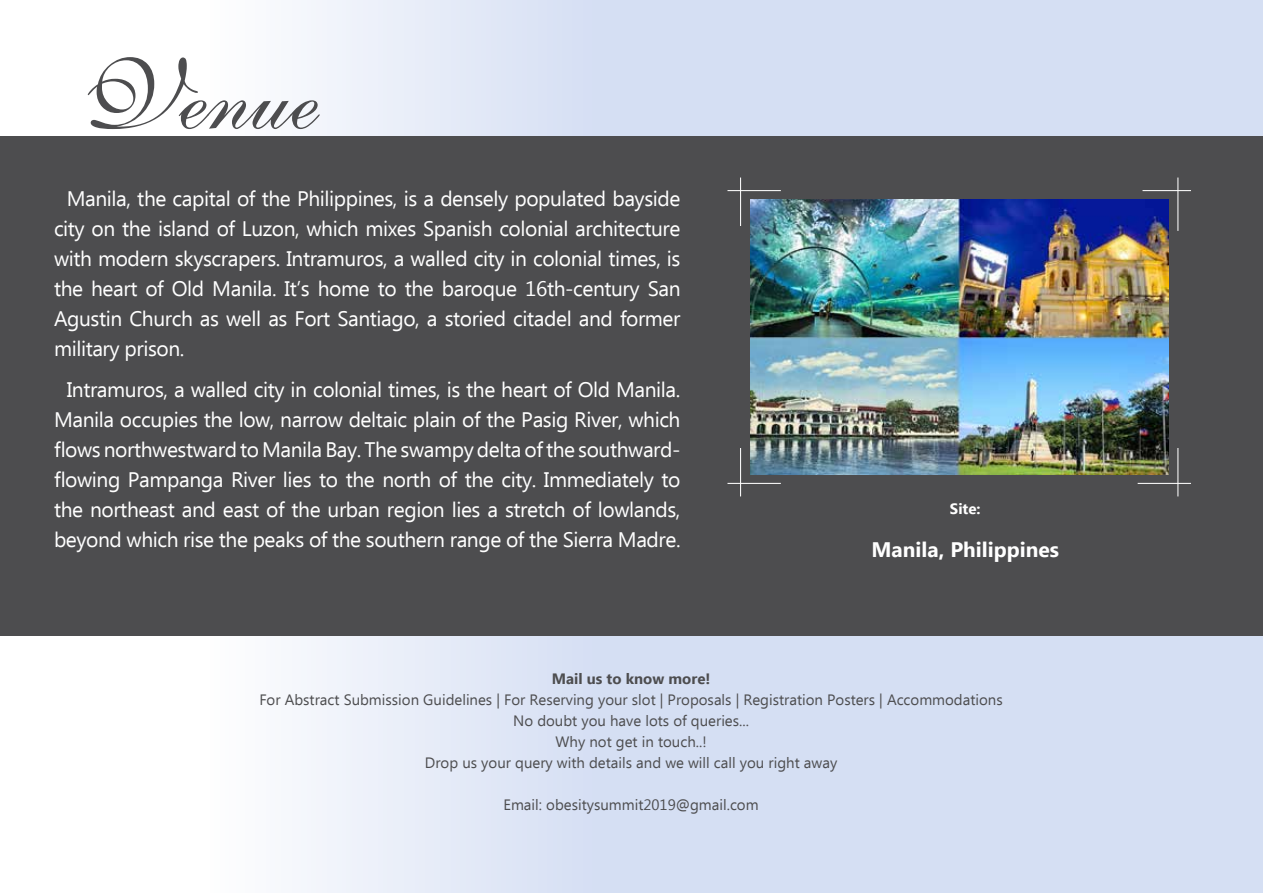
<style>
.page{position:relative;width:1263px;height:893px;background:#fff}
.page>*{position:absolute;margin:0;border:0;box-sizing:border-box;transform-origin:0 0}
.t1{font:99.9px "English 111 Presto BT";color:#4d4d4f}
.t2{font:21px/30px "Ebrima";letter-spacing:-.02em;color:#fff;text-align:justify}
.t3{font:700 21px "Ebrima";color:#fff}
.t4{font:15px/21px "Ebrima";color:#4d4d4f;text-align:center}
.t5{font:700 15px "Ebrima";color:#4d4d4f}
.t6{font:700 15px "Ebrima";color:#fff}
</style>
<div class="page">
<div style="left:0;top:0;width:1263px;height:893px;background:linear-gradient(to right,#fdfdfe,#c8d5ef)"></div>
<div style="left:0;top:136px;width:1263px;height:500px;background:#4d4d4f"></div>
<img style="left:750px;top:200px;width:418px;height:274px">
<hr style="left:1138px;top:483px;width:53px;height:1px;background:#fff">
<hr style="left:1177px;top:448px;width:1px;height:48px;background:#fff">
<hr style="left:727px;top:483px;width:54px;height:1px;background:#fff">
<hr style="left:740px;top:448px;width:1px;height:48px;background:#fff">
<hr style="left:727px;top:190px;width:54px;height:1px;background:#fff">
<hr style="left:740px;top:178px;width:1px;height:48px;background:#fff">
<hr style="left:1177px;top:178px;width:1px;height:53px;background:#fff">
<hr style="left:1142px;top:190px;width:49px;height:1px;background:#fff">
<h1 class="t1" style="left:77px;top:34px;width:244px">Venue</h1>
<p class="t2" style="left:54px;top:185px;width:628px;text-indent:13px">Manila, the capital of the Philippines, is a densely populated bayside city on the island of Luzon, which mixes Spanish colonial architecture with modern skyscrapers. Intramuros, a walled city in colonial times, is the heart of Old Manila. It’s home to the baroque 16th-century San Agustin Church as well as Fort Santiago, a storied citadel and former military prison.</p>
<p class="t2" style="left:54px;top:376px;width:628px;text-indent:13px">Intramuros, a walled city in colonial times, is the heart of Old Manila.<br>Manila occupies the low, narrow deltaic plain of the Pasig River, which flows northwestward to Manila Bay. The swampy delta of the southward&shy;flowing Pampanga River lies to the north of the city. Immediately to the northeast and east of the urban region lies a stretch of lowlands, beyond which rise the peaks of the southern range of the Sierra Madre.</p>
<p class="t6" style="left:950px;top:497px;width:32px">Site:</p>
<p class="t3" style="left:871px;top:534px;width:189px">Manila, Philippines</p>
<p class="t5" style="left:552px;top:667px;width:160px">Mail us to know more!</p>
<p class="t4" style="left:259px;top:690px;width:745px">For Abstract Submission Guidelines | For Reserving your slot | Proposals | Registration Posters | Accommodations No doubt you have lots of queries...<br>Why not get in touch..!<br>Drop us your query with details and we will call you right away</p>
<p class="t4" style="left:503px;top:795px;width:257px">Email: obesitysummit2019@gmail.com</p>
</div>
